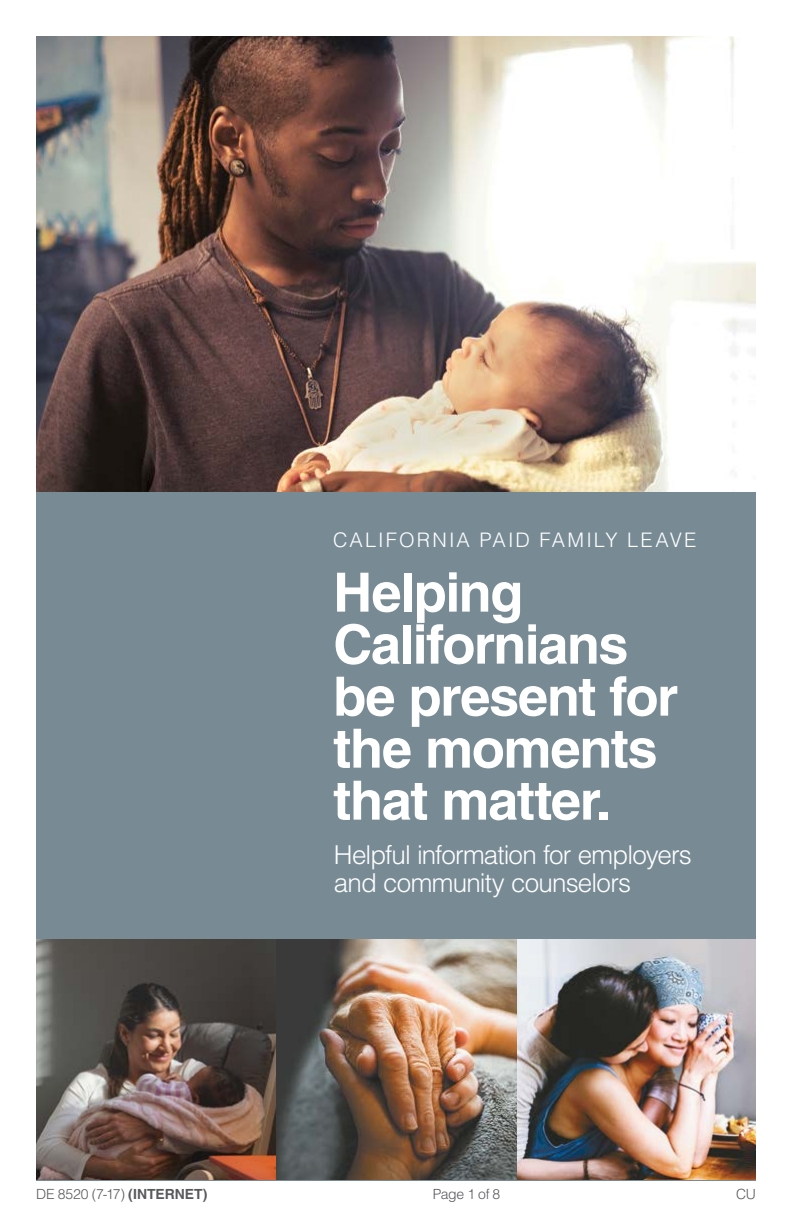
<style>
.page{position:relative;width:792px;height:1224px;background:#fff}
.page>*{position:absolute;margin:0;border:0;box-sizing:border-box;transform-origin:0 0}
.Subheadings{font:700 54.2px/52px "Helvetica";letter-spacing:-.025em;color:#fff}
.Subheadings-2{font:300 26px/28px "Helvetica";letter-spacing:-.03em;color:#fff}
.Subheadings-3{font:300 20px "Helvetica";letter-spacing:.105em;color:#fff}
.t1{font:300 14px "Helvetica";letter-spacing:-.02em;color:#58595b}
.s1{font-weight:700}
</style>
<div class="page">
<div style="left:36px;top:264px;width:720px;height:917px;background:#788b95"></div>
<img style="left:36px;top:36px;width:720px;height:456px">
<img style="left:36px;top:940px;width:720px;height:240px">
<p class="Subheadings-3" style="left:333px;top:528px;width:365px">CALIFORNIA PAID FAMILY LEAVE</p>
<p class="Subheadings" style="left:333px;top:566px;width:346px">Helping<br>Californians be present for the moments that matter.</p>
<p class="Subheadings-2" style="left:334px;top:841px;width:360px">Helpful information for employers and community counselors</p>
<p class="t1" style="left:36px;top:1185px;width:173px">DE 8520 (7-17) <span class="s1">(INTERNET)</span></p>
<p class="t1" style="left:433px;top:1185px;width:69px">Page 1 of 8</p>
<p class="t1" style="left:736px;top:1185px;width:22px">CU</p>
</div>
